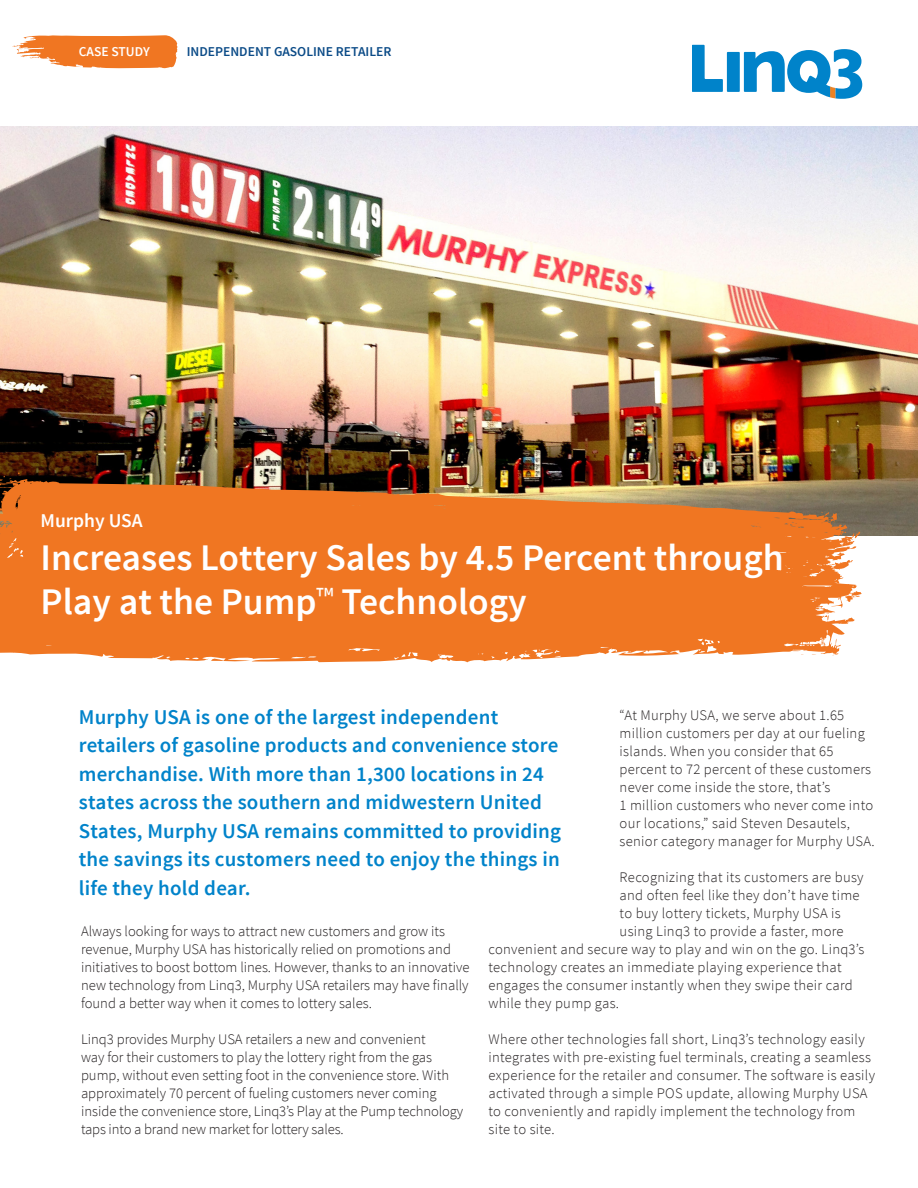
<style>
.page{position:relative;width:918px;height:1188px;background:#fff}
.page>*{position:absolute;margin:0;border:0;box-sizing:border-box;transform-origin:0 0}
.t1{font:600 37.5px/43.5px "Source Sans Pro";color:#fff}
.t2{font:600 21px/28.5px "Source Sans Pro";letter-spacing:.01em;color:#0083ca}
.t3{font:600 19.5px "Source Sans Pro";color:#fff}
.t4{font:300 14.7px/18px "Source Sans Pro";letter-spacing:.02em;color:#231f20}
.t5{font:300 14.7px/18px "Source Sans Pro";color:#231f20}
.t6{font:600 13.5px "Source Sans Pro";color:#0b4b87}
.t7{font:600 13.5px "Source Sans Pro";color:#fff}
</style>
<div class="page">
<img style="left:0;top:126px;width:918px;height:410px">
<svg style="left:12px;top:35px;width:166px;height:34px"></svg>
<div style="left:727px;top:52px;width:13px;height:40px;background:#0083ca"></div>
<svg style="left:692px;top:45px;width:31px;height:47px"></svg>
<svg style="left:744px;top:49px;width:118px;height:50px"></svg>
<svg style="left:0;top:477px;width:863px;height:186px;background:#e57c32"></svg>
<svg style="left:172px;top:646px;width:14px;height:13px"></svg>
<svg style="left:0;top:616px;width:23px;height:36px"></svg>
<svg style="left:585px;top:641px;width:11px;height:5px"></svg>
<svg style="left:0;top:476px;width:12px;height:54px"></svg>
<p class="t7" style="left:79px;top:43px;width:72px">CASE STUDY</p>
<p class="t6" style="left:187px;top:43px;width:206px">INDEPENDENT GASOLINE RETAILER</p>
<p class="t3" style="left:40px;top:508px;width:104px">Murphy USA</p>
<p class="t1" style="left:40px;top:537px;width:745px">Increases Lottery Sales by 4.5 Percent through<br>Play at the Pump<sup>™</sup> Technology</p>
<p class="t2" style="left:79px;top:703px;width:484px">Murphy USA is one of the largest independent retailers of gasoline products and convenience store merchandise. With more than 1,300 locations in 24 states across the southern and midwestern United States, Murphy USA remains committed to providing the savings its customers need to enjoy the things in life they hold dear.</p>
<p class="t4" style="left:620px;top:706px;width:256px">“At Murphy USA, we serve about 1.65 million customers per day at our fueling islands. When you consider that 65 percent to 72 percent of these customers never come inside the store, that’s<br>1 million customers who never come into our locations,” said Steven Desautels, senior category manager for Murphy USA.</p>
<p class="t4" style="left:620px;top:868px;width:245px">Recognizing that its customers are busy</p>
<p class="t4" style="left:620px;top:886px;width:242px">and often feel like they don’t have time</p>
<p class="t4" style="left:620px;top:904px;width:223px">to buy lottery tickets, Murphy USA is</p>
<p class="t4" style="left:620px;top:922px;width:226px">using Linq3 to provide a faster, more</p>
<p class="t4" style="left:489px;top:940px;width:377px">convenient and secure way to play and win on the go. Linq3’s</p>
<p class="t4" style="left:489px;top:958px;width:355px">technology creates an immediate playing experience that</p>
<p class="t4" style="left:489px;top:976px;width:366px">engages the consumer instantly when they swipe their card</p>
<p class="t4" style="left:489px;top:994px;width:132px">while they pump gas.</p>
<p class="t4" style="left:489px;top:1030px;width:388px">Where other technologies fall short, Linq3’s technology easily integrates with pre-existing fuel terminals, creating a seamless experience for the retailer and consumer. The software is easily activated through a simple POS update, allowing Murphy USA to conveniently and rapidly implement the technology from site to site.</p>
<p class="t5" style="left:81px;top:922px;width:390px">Always looking for ways to attract new customers and grow its revenue, Murphy USA has historically relied on promotions and initiatives to boost bottom lines. However, thanks to an innovative new technology from Linq3, Murphy USA retailers may have finally found a better way when it comes to lottery sales.</p>
<p class="t5" style="left:81px;top:1030px;width:384px">Linq3 provides Murphy USA retailers a new and convenient<br>way for their customers to play the lottery right from the gas pump, without even setting foot in the convenience store. With approximately 70 percent of fueling customers never coming inside the convenience store, Linq3’s Play at the Pump technology taps into a brand new market for lottery sales.</p>
</div>
